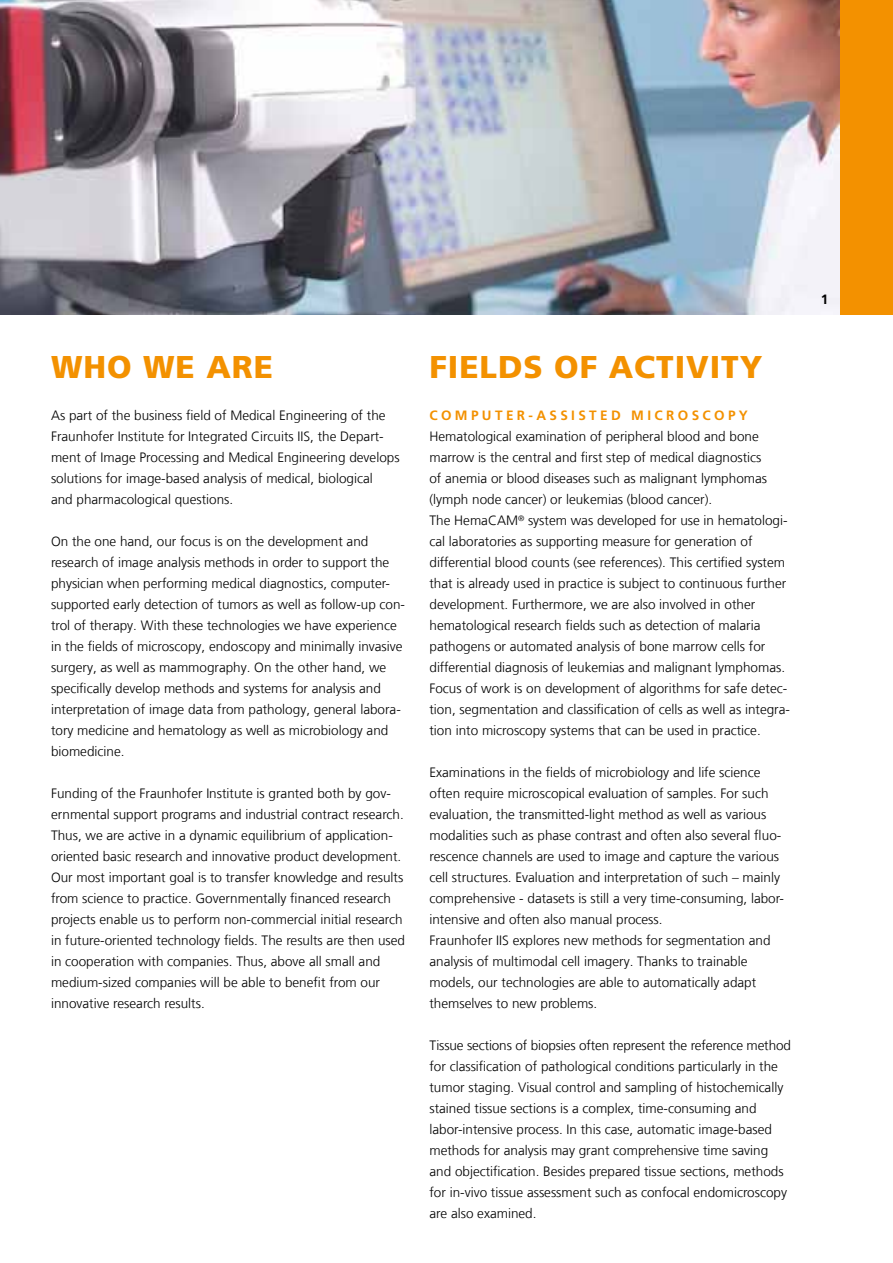
<style>
.page{position:relative;width:893px;height:1263px;background:#fff}
.page>*{position:absolute;margin:0;border:0;box-sizing:border-box;transform-origin:0 0}
.t1{font:900 31.5px "Frutiger LT Com";letter-spacing:.03em;color:#f39100}
.t2{font:300 13.5px/21px "Frutiger LT Com";color:#000}
.t3{font:700 13.5px "Frutiger LT Com";letter-spacing:.25em;color:#f39100}
.t4{font:700 13.5px "Frutiger LT Com";color:#000}
</style>
<div class="page">
<div style="left:0;top:0;width:893px;height:314px;background:#f39100"></div>
<img style="left:0;top:0;width:840px;height:314px">
<h1 class="t1" style="left:51px;top:348px;width:224px">WHO WE ARE</h1>
<p class="t2" style="left:51px;top:405px;width:350px">As part of the business field of Medical Engineering of the Fraunhofer Institute for Integrated Circuits IIS, the Depart&shy;ment of Image Processing and Medical Engineering develops solutions for image-based analysis of medical, biological<br>and pharmacological questions.</p>
<p class="t2" style="left:51px;top:531px;width:356px">On the one hand, our focus is on the development and research of image analysis methods in order to support the physician when performing medical diagnostics, computer&shy;supported early detection of tumors as well as follow-up con&shy;trol of therapy. With these technologies we have experience in the fields of microscopy, endoscopy and minimally invasive surgery, as well as mammography. On the other hand, we specifically develop methods and systems for analysis and interpretation of image data from pathology, general labora&shy;tory medicine and hematology as well as microbiology and biomedicine.</p>
<p class="t2" style="left:51px;top:783px;width:356px">Funding of the Fraunhofer Institute is granted both by gov&shy;ernmental support programs and industrial contract research.<br>Thus, we are active in a dynamic equilibrium of application&shy;oriented basic research and innovative product development.<br>Our most important goal is to transfer knowledge and results from science to practice. Governmentally financed research projects enable us to perform non-commercial initial research in future-oriented technology fields. The results are then used in cooperation with companies. Thus, above all small and medium-sized companies will be able to benefit from our innovative research results.</p>
<h1 class="t1" style="left:429px;top:348px;width:334px">FIELDS OF ACTIVITY</h1>
<p class="t3" style="left:429px;top:407px;width:320px">COMPUTER-ASSISTED MICROSCOPY</p>
<p class="t2" style="left:429px;top:426px;width:362px">Hematological examination of peripheral blood and bone marrow is the central and first step of medical diagnostics<br>of anemia or blood diseases such as malignant lymphomas (lymph node cancer) or leukemias (blood cancer).<br>The HemaCAM<sup>®</sup> system was developed for use in hematologi&shy;cal laboratories as supporting measure for generation of differential blood counts (see references). This certified system that is already used in practice is subject to continuous further development. Furthermore, we are also involved in other hematological research fields such as detection of malaria pathogens or automated analysis of bone marrow cells for differential diagnosis of leukemias and malignant lymphomas.<br>Focus of work is on development of algorithms for safe detec&shy;tion, segmentation and classification of cells as well as integra&shy;tion into microscopy systems that can be used in practice.</p>
<p class="t2" style="left:429px;top:762px;width:356px">Examinations in the fields of microbiology and life science often require microscopical evaluation of samples. For such evaluation, the transmitted-light method as well as various modalities such as phase contrast and often also several fluo&shy;rescence channels are used to image and capture the various cell structures. Evaluation and interpretation of such – mainly comprehensive - datasets is still a very time-consuming, labor&shy;intensive and often also manual process.<br>Fraunhofer IIS explores new methods for segmentation and analysis of multimodal cell imagery. Thanks to trainable models, our technologies are able to automatically adapt themselves to new problems.</p>
<p class="t2" style="left:429px;top:1035px;width:363px">Tissue sections of biopsies often represent the reference method for classification of pathological conditions particularly in the tumor staging. Visual control and sampling of histochemically stained tissue sections is a complex, time-consuming and labor-intensive process. In this case, automatic image-based methods for analysis may grant comprehensive time saving and objectification. Besides prepared tissue sections, methods for in-vivo tissue assessment such as confocal endomicroscopy are also examined.</p>
<p class="t4" style="left:821px;top:292px;width:9px">1</p>
</div>
